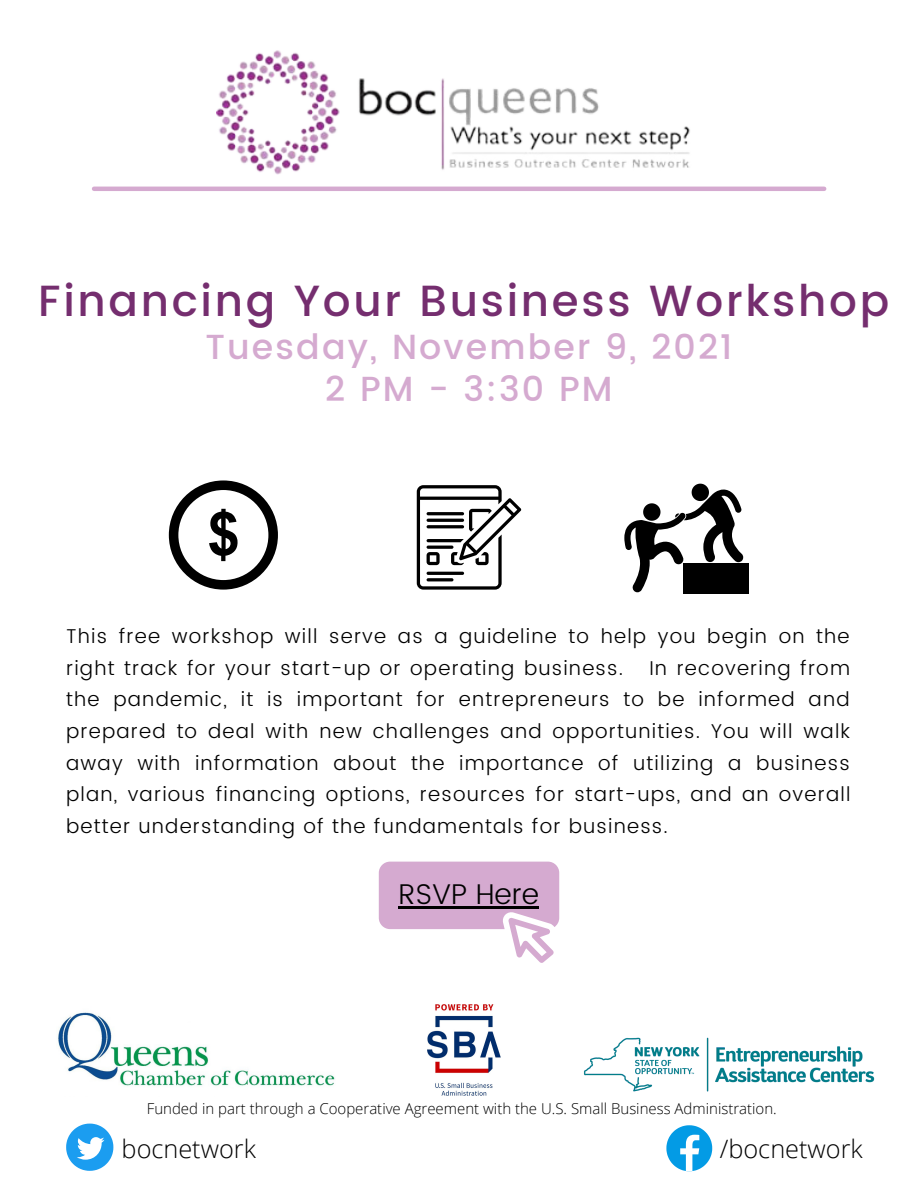
<style>
.page{position:relative;width:918px;height:1188px;background:#fff}
.page>*{position:absolute;margin:0;border:0;box-sizing:border-box;transform-origin:0 0}
.t1{font:500 43.65px "Poppins";letter-spacing:.06em;color:#752e6f}
.t2{font:500 34.8px "Poppins";letter-spacing:.06em;color:#d5aad0}
.t3{font:300 28.5px "Poppins";color:#000}
.t4{font:300 25.35px "Open Sans";color:#000}
.t5{font:300 19.95px/31.7px "Poppins";letter-spacing:.06em;color:#000}
.t6{font:300 15px "Open Sans";color:#000}
</style>
<div class="page">
<hr style="left:94px;top:187px;width:730px;height:4px;background:#d5aad0">
<svg style="left:66px;top:1124px;width:47px;height:47px"></svg>
<svg style="left:666px;top:1125px;width:46px;height:46px"></svg>
<svg style="left:379px;top:862px;width:180px;height:101px"></svg>
<hr style="left:399px;top:906px;width:140px;height:2px;background:#000">
<svg style="left:169px;top:480px;width:109px;height:110px"></svg>
<svg style="left:417px;top:485px;width:104px;height:105px"></svg>
<svg style="left:624px;top:483px;width:120px;height:109px"></svg>
<div style="left:683px;top:563px;width:66px;height:31px;background:#000"></div>
<img style="left:217px;top:50px;width:473px;height:125px">
<img style="left:58px;top:1012px;width:277px;height:74px">
<img style="left:584px;top:1037px;width:291px;height:55px">
<img style="left:427px;top:1004px;width:73px;height:91px">
<p class="t1" style="left:38px;top:275px;width:853px">Financing Your Business Workshop</p>
<p class="t2" style="left:205px;top:326px;width:529px">Tuesday, November 9, 2021</p>
<p class="t2" style="left:325px;top:369px;width:289px">2 PM - 3:30 PM</p>
<p class="t5" style="left:66px;top:620px;width:785px">This free workshop will serve as a guideline to help you begin on the right track for your start-up or operating business.</p>
<p class="t5" style="left:66px;top:652px;width:786px;text-align:justify;text-indent:583px">In recovering from the pandemic, it is important for entrepreneurs to be informed and prepared to deal with new challenges and opportunities. You will walk away with information about the importance of utilizing a business plan, various financing options, resources for start-ups, and an overall better understanding of the fundamentals for business.</p>
<p class="t3" style="left:399px;top:877px;width:142px">RSVP Here</p>
<p class="t6" style="left:147px;top:1098px;width:631px">Funded in part through a Cooperative Agreement with the U.S. Small Business Administration.</p>
<p class="t4" style="left:122px;top:1131px;width:136px">bocnetwork</p>
<p class="t4" style="left:720px;top:1131px;width:144px">/bocnetwork</p>
</div>
